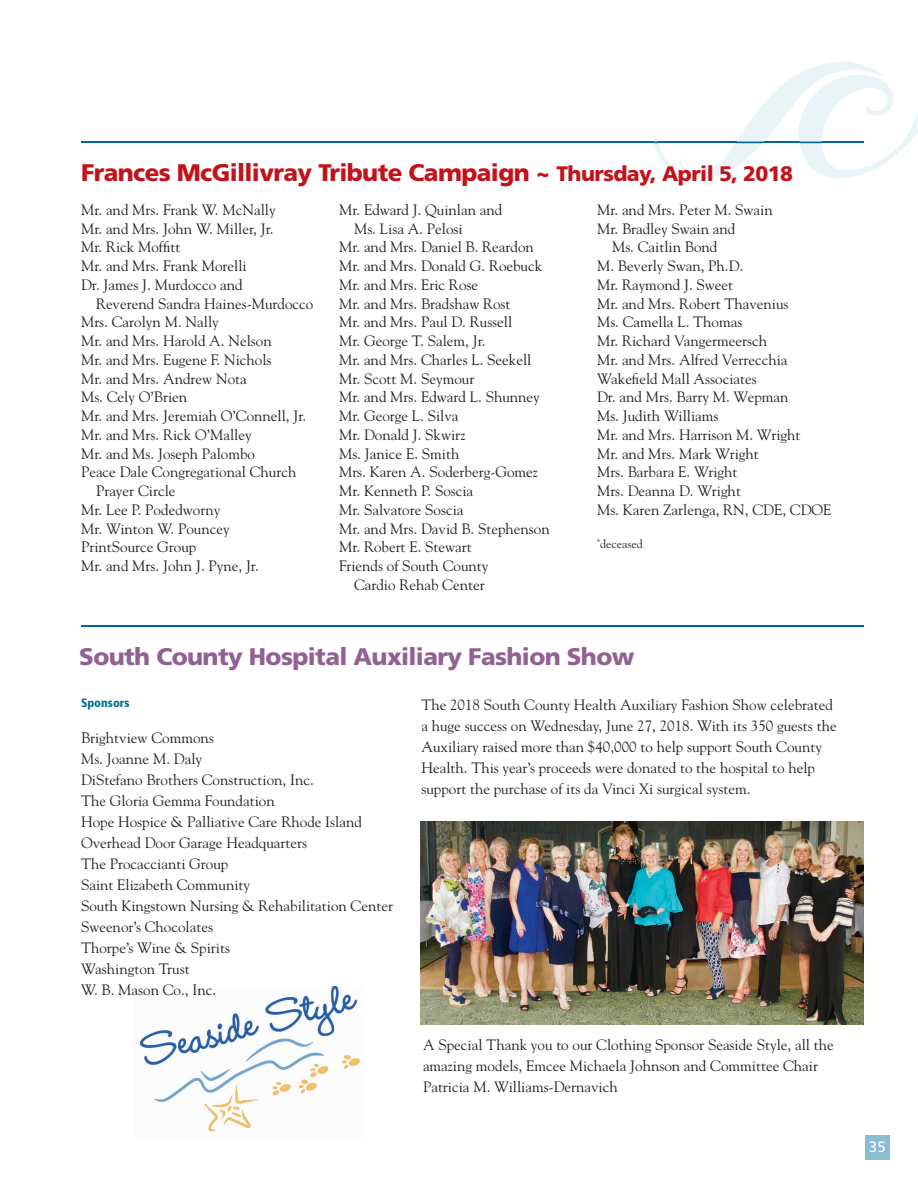
<style>
.page{position:relative;width:918px;height:1188px;background:#fff}
.page>*{position:absolute;margin:0;border:0;box-sizing:border-box;transform-origin:0 0}
.t1{font:900 24px "Frutiger";letter-spacing:-.025em;color:#c4121a}
.t2{font:900 24px "Frutiger";letter-spacing:-.025em;color:#926194}
.t3{font:15px/21px "Goudy";color:#231f20}
.t4{font:15px "Frutiger";color:#fff}
.t5{font:12px "Goudy";color:#231f20}
.t6{font:900 condensed 12px "Frutiger";color:#00718e}
.s1{font-size:21px}
</style>
<div class="page">
<div style="left:865px;top:1135px;width:25px;height:24px;background:#8abfd2"></div>
<hr style="left:81px;top:142px;width:783px;height:1px;background:#01669a">
<svg style="left:653px;top:62px;width:265px;height:118px"></svg>
<img style="left:421px;top:822px;width:443px;height:202px">
<img style="left:139px;top:986px;width:221px;height:146px">
<hr style="left:81px;top:626px;width:783px;height:1px;background:#01669a">
<h1 class="t1" style="left:81px;top:158px;width:714px">Frances McGillivray Tribute Campaign ~ <span class="s1">Thursday, April 5, 2018</span></h1>
<p class="t3" style="left:81px;top:200px;width:196px;line-height:18.8px">Mr. and Mrs. Frank W. McNally<br>Mr. and Mrs. John W. Miller, Jr.<br>Mr. Rick Moffitt<br>Mr. and Mrs. Frank Morelli<br>Dr. James J. Murdocco and</p>
<p class="t3" style="left:96px;top:292px;width:219px">Reverend Sandra Haines-Murdocco</p>
<p class="t3" style="left:81px;top:311px;width:139px">Mrs. Carolyn M. Nally</p>
<p class="t3" style="left:81px;top:330px;width:192px">Mr. and Mrs. Harold A. Nelson</p>
<p class="t3" style="left:81px;top:349px;width:192px">Mr. and Mrs. Eugene F. Nichols</p>
<p class="t3" style="left:81px;top:367px;width:167px">Mr. and Mrs. Andrew Nota</p>
<p class="t3" style="left:81px;top:386px;width:108px">Ms. Cely O’Brien</p>
<p class="t3" style="left:81px;top:405px;width:227px">Mr. and Mrs. Jeremiah O’Connell, Jr.</p>
<p class="t3" style="left:81px;top:424px;width:172px">Mr. and Mrs. Rick O’Malley</p>
<p class="t3" style="left:81px;top:442px;width:176px">Mr. and Ms. Joseph Palombo</p>
<p class="t3" style="left:81px;top:461px;width:217px">Peace Dale Congregational Church</p>
<p class="t3" style="left:96px;top:480px;width:81px">Prayer Circle</p>
<p class="t3" style="left:81px;top:499px;width:141px">Mr. Lee P. Podedworny</p>
<p class="t3" style="left:81px;top:517px;width:150px">Mr. Winton W. Pouncey</p>
<p class="t3" style="left:81px;top:536px;width:117px">PrintSource Group</p>
<p class="t3" style="left:81px;top:555px;width:179px">Mr. and Mrs. John J. Pyne, Jr.</p>
<p class="t3" style="left:339px;top:199px;width:165px">Mr. Edward J. Quinlan and</p>
<p class="t3" style="left:354px;top:217px;width:110px">Ms. Lisa A. Pelosi</p>
<p class="t3" style="left:339px;top:236px;width:196px">Mr. and Mrs. Daniel B. Reardon</p>
<p class="t3" style="left:339px;top:255px;width:205px">Mr. and Mrs. Donald G. Roebuck</p>
<p class="t3" style="left:339px;top:274px;width:141px">Mr. and Mrs. Eric Rose</p>
<p class="t3" style="left:339px;top:292px;width:173px">Mr. and Mrs. Bradshaw Rost</p>
<p class="t3" style="left:339px;top:311px;width:175px">Mr. and Mrs. Paul D. Russell</p>
<p class="t3" style="left:339px;top:330px;width:148px">Mr. George T. Salem, Jr.</p>
<p class="t3" style="left:339px;top:349px;width:194px">Mr. and Mrs. Charles L. Seekell</p>
<p class="t3" style="left:339px;top:367px;width:137px">Mr. Scott M. Seymour</p>
<p class="t3" style="left:339px;top:386px;width:202px">Mr. and Mrs. Edward L. Shunney</p>
<p class="t3" style="left:339px;top:405px;width:121px">Mr. George L. Silva</p>
<p class="t3" style="left:339px;top:424px;width:128px">Mr. Donald J. Skwirz</p>
<p class="t3" style="left:339px;top:442px;width:122px">Ms. Janice E. Smith</p>
<p class="t3" style="left:339px;top:461px;width:200px">Mrs. Karen A. Soderberg-Gomez</p>
<p class="t3" style="left:339px;top:480px;width:136px">Mr. Kenneth P. Soscia</p>
<p class="t3" style="left:339px;top:499px;width:126px">Mr. Salvatore Soscia</p>
<p class="t3" style="left:339px;top:517px;width:212px">Mr. and Mrs. David B. Stephenson</p>
<p class="t3" style="left:339px;top:536px;width:134px">Mr. Robert E. Stewart</p>
<p class="t3" style="left:339px;top:555px;width:151px">Friends of South County</p>
<p class="t3" style="left:354px;top:574px;width:132px">Cardio Rehab Center</p>
<p class="t3" style="left:597px;top:199px;width:177px">Mr. and Mrs. Peter M. Swain</p>
<p class="t3" style="left:597px;top:217px;width:140px">Mr. Bradley Swain and</p>
<p class="t3" style="left:612px;top:236px;width:107px">Ms. Caitlin Bond</p>
<p class="t3" style="left:597px;top:255px;width:148px">M. Beverly Swan, Ph.D.</p>
<p class="t3" style="left:597px;top:274px;width:138px">Mr. Raymond J. Sweet</p>
<p class="t3" style="left:597px;top:292px;width:193px">Mr. and Mrs. Robert Thavenius</p>
<p class="t3" style="left:597px;top:311px;width:147px">Ms. Camella L. Thomas</p>
<p class="t3" style="left:597px;top:330px;width:172px">Mr. Richard Vangermeersch</p>
<p class="t3" style="left:597px;top:349px;width:192px">Mr. and Mrs. Alfred Verrecchia</p>
<p class="t3" style="left:597px;top:367px;width:161px">Wakefield Mall Associates</p>
<p class="t3" style="left:597px;top:386px;width:193px">Dr. and Mrs. Barry M. Wepman</p>
<p class="t3" style="left:597px;top:405px;width:123px">Ms. Judith Williams</p>
<p class="t3" style="left:597px;top:424px;width:205px">Mr. and Mrs. Harrison M. Wright</p>
<p class="t3" style="left:597px;top:442px;width:163px">Mr. and Mrs. Mark Wright</p>
<p class="t3" style="left:597px;top:461px;width:142px">Mrs. Barbara E. Wright</p>
<p class="t3" style="left:597px;top:480px;width:145px">Mrs. Deanna D. Wright</p>
<p class="t3" style="left:597px;top:499px;width:236px">Ms. Karen Zarlenga, RN, CDE, CDOE</p>
<p class="t5" style="left:597px;top:536px;width:48px"><sup>*</sup>deceased</p>
<h1 class="t2" style="left:79px;top:642px;width:557px">South County Hospital Auxiliary Fashion Show</h1>
<p class="t3" style="left:421px;top:694px;width:417px">The 2018 South County Health Auxiliary Fashion Show celebrated a huge success on Wednesday, June 27, 2018. With its 350 guests the Auxiliary raised more than $40,000 to help support South County Health. This year’s proceeds were donated to the hospital to help support the purchase of its da Vinci Xi surgical system.</p>
<p class="t6" style="left:81px;top:696px;width:50px">Sponsors</p>
<p class="t3" style="left:81px;top:727px;width:314px">Brightview Commons<br>Ms. Joanne M. Daly<br>DiStefano Brothers Construction, Inc.<br>The Gloria Gemma Foundation<br>Hope Hospice &amp; Palliative Care Rhode Island<br>Overhead Door Garage Headquarters<br>The Procaccianti Group<br>Saint Elizabeth Community<br>South Kingstown Nursing &amp; Rehabilitation Center<br>Sweenor’s Chocolates<br>Thorpe’s Wine &amp; Spirits<br>Washington Trust<br>W. B. Mason Co., Inc.</p>
<p class="t3" style="left:423px;top:1034px;width:412px">A Special Thank you to our Clothing Sponsor Seaside Style, all the amazing models, Emcee Michaela Johnson and Committee Chair<br>Patricia M. Williams-Dernavich</p>
<p class="t4" style="left:869px;top:1138px;width:18px">35</p>
</div>
